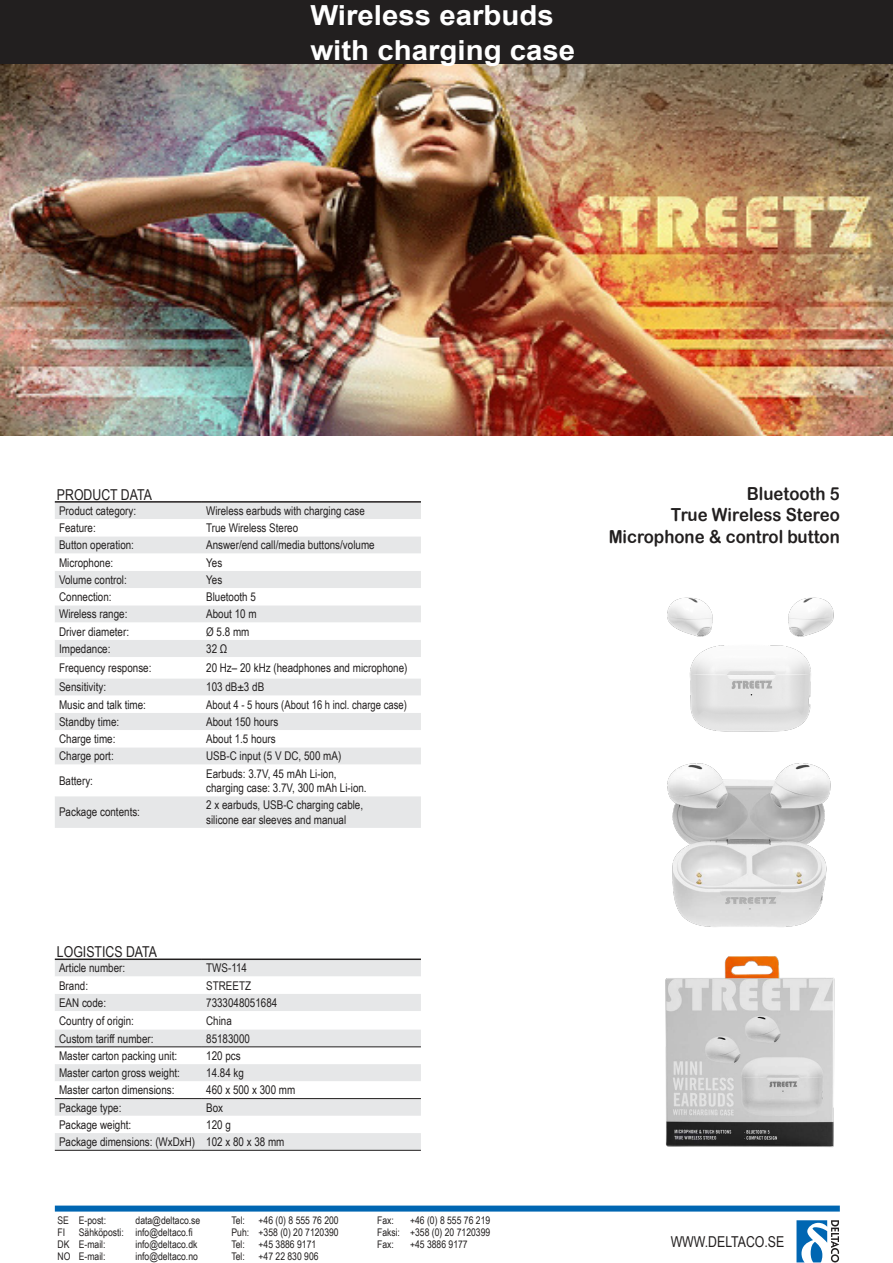
<style>
.page{position:relative;width:893px;height:1263px;background:#fff}
.page>*{position:absolute;margin:0;border:0;box-sizing:border-box;transform-origin:0 0}
.t1{font:700 27.6px/34.5px "Arial";color:#fff;scale:1.06 1}
.t2{font:18px/21.6px "Arial Rounded MT Bold";color:#221f1f;text-align:right;scale:.93 1}
.t3{font:15px "Arial Narrow";color:#221f1f}
.t4{font:12px/14.4px "Arial Narrow";color:#221f1f}
.t5{font:12px "Arial Narrow";color:#221f1f;scale:.96 1}
.t6{font:10.5px "Arial Narrow";color:#221f1f}
</style>
<div class="page">
<div style="left:55px;top:1205px;width:785px;height:6px;background:#0066b2"></div>
<svg style="left:796px;top:1252px;width:44px;height:11px"></svg>
<svg style="left:796px;top:1220px;width:43px;height:42px"></svg>
<div style="left:0;top:0;width:893px;height:65px;background:#221f1f"></div>
<img style="left:0;top:65px;width:893px;height:371px">
<div style="left:55px;top:960px;width:366px;height:190px;background:#e6e7e8"></div>
<svg style="left:55px;top:976px;width:366px;height:122px"></svg>
<svg style="left:55px;top:1116px;width:366px;height:17px"></svg>
<hr style="left:55px;top:1046px;width:147px;height:1px;background:#221f1f">
<hr style="left:202px;top:1046px;width:219px;height:1px;background:#221f1f">
<hr style="left:55px;top:1150px;width:147px;height:1px;background:#221f1f">
<hr style="left:202px;top:1150px;width:219px;height:1px;background:#221f1f">
<hr style="left:55px;top:1098px;width:147px;height:1px;background:#221f1f">
<hr style="left:202px;top:1098px;width:219px;height:1px;background:#221f1f">
<hr style="left:55px;top:958px;width:147px;height:2px;background:#221f1f">
<hr style="left:202px;top:958px;width:219px;height:2px;background:#221f1f">
<div style="left:55px;top:503px;width:366px;height:325px;background:#e6e7e8"></div>
<svg style="left:55px;top:519px;width:366px;height:277px"></svg>
<hr style="left:55px;top:501px;width:147px;height:2px;background:#221f1f">
<hr style="left:202px;top:501px;width:219px;height:2px;background:#221f1f">
<img style="left:665px;top:956px;width:170px;height:191px">
<img style="left:667px;top:763px;width:164px;height:164px">
<img style="left:667px;top:597px;width:167px;height:135px">
<h1 class="t1" style="left:310px;top:1px;width:251px">Wireless earbuds with charging case</h1>
<p class="t3" style="left:57px;top:489px;width:97px">PRODUCT DATA</p>
<p class="t4" style="left:59px;top:504px;width:79px">Product category:</p>
<p class="t4" style="left:206px;top:504px;width:160px">Wireless earbuds with charging case</p>
<p class="t4" style="left:59px;top:522px;width:38px">Feature:</p>
<p class="t4" style="left:206px;top:522px;width:94px">True Wireless Stereo</p>
<p class="t4" style="left:59px;top:539px;width:76px">Button operation:</p>
<p class="t4" style="left:206px;top:539px;width:170px">Answer/end call/media buttons/volume</p>
<p class="t4" style="left:59px;top:556px;width:56px">Microphone:</p>
<p class="t4" style="left:206px;top:556px;width:18px">Yes</p>
<p class="t4" style="left:59px;top:573px;width:69px">Volume control:</p>
<p class="t4" style="left:206px;top:573px;width:18px">Yes</p>
<p class="t4" style="left:59px;top:591px;width:54px">Connection:</p>
<p class="t4" style="left:206px;top:591px;width:51px">Bluetooth 5</p>
<p class="t4" style="left:59px;top:608px;width:70px">Wireless range:</p>
<p class="t4" style="left:206px;top:608px;width:52px">About 10 m</p>
<p class="t4" style="left:59px;top:625px;width:71px">Driver diameter:</p>
<p class="t4" style="left:206px;top:625px;width:45px">Ø 5.8 mm</p>
<p class="t4" style="left:59px;top:642px;width:53px">Impedance:</p>
<p class="t4" style="left:206px;top:641px;width:23px">32 Ω</p>
<p class="t4" style="left:59px;top:662px;width:94px">Frequency response:</p>
<p class="t4" style="left:206px;top:662px;width:203px">20 Hz– 20 kHz (headphones and microphone)</p>
<p class="t4" style="left:59px;top:681px;width:49px">Sensitivity:</p>
<p class="t4" style="left:206px;top:681px;width:60px">103 dB±3 dB</p>
<p class="t4" style="left:59px;top:698px;width:88px">Music and talk time:</p>
<p class="t5" style="left:206px;top:700px;width:210px">About 4 - 5 hours (About 16 h incl. charge case)</p>
<p class="t4" style="left:59px;top:715px;width:62px">Standby time:</p>
<p class="t4" style="left:206px;top:715px;width:74px">About 150 hours</p>
<p class="t4" style="left:59px;top:733px;width:58px">Charge time:</p>
<p class="t4" style="left:206px;top:733px;width:71px">About 1.5 hours</p>
<p class="t4" style="left:59px;top:750px;width:56px">Charge port:</p>
<p class="t4" style="left:206px;top:750px;width:137px">USB-C input (5 V DC, 500 mA)</p>
<p class="t4" style="left:59px;top:774px;width:35px">Battery:</p>
<p class="t4" style="left:206px;top:767px;width:162px">Earbuds: 3.7V, 45 mAh Li-ion, charging case: 3.7V, 300 mAh Li-ion.</p>
<p class="t4" style="left:59px;top:806px;width:82px">Package contents:</p>
<p class="t4" style="left:206px;top:799px;width:158px">2 x earbuds, USB-C charging cable, silicone ear sleeves and manual</p>
<p class="t3" style="left:57px;top:946px;width:102px">LOGISTICS DATA</p>
<p class="t4" style="left:59px;top:962px;width:68px">Article number:</p>
<p class="t4" style="left:206px;top:962px;width:42px">TWS-114</p>
<p class="t4" style="left:59px;top:979px;width:30px">Brand:</p>
<p class="t4" style="left:206px;top:979px;width:46px">STREETZ</p>
<p class="t4" style="left:59px;top:996px;width:49px">EAN code:</p>
<p class="t4" style="left:206px;top:996px;width:73px">7333048051684</p>
<p class="t4" style="left:59px;top:1014px;width:76px">Country of origin:</p>
<p class="t4" style="left:206px;top:1014px;width:27px">China</p>
<p class="t4" style="left:59px;top:1032px;width:96px">Custom tariff number:</p>
<p class="t4" style="left:206px;top:1032px;width:45px">85183000</p>
<p class="t4" style="left:59px;top:1049px;width:120px">Master carton packing unit:</p>
<p class="t4" style="left:206px;top:1049px;width:36px">120 pcs</p>
<p class="t4" style="left:59px;top:1067px;width:122px">Master carton gross weight:</p>
<p class="t4" style="left:206px;top:1067px;width:39px">14.84 kg</p>
<p class="t4" style="left:59px;top:1084px;width:117px">Master carton dimensions:</p>
<p class="t4" style="left:206px;top:1084px;width:91px">460 x 500 x 300 mm</p>
<p class="t4" style="left:59px;top:1101px;width:64px">Package type:</p>
<p class="t4" style="left:206px;top:1101px;width:18px">Box</p>
<p class="t4" style="left:59px;top:1118px;width:74px">Package weight:</p>
<p class="t4" style="left:59px;top:1117px;width:227px;line-height:17.2px;text-indent:147px">120 g<br>Package dimensions: (WxDxH) 102 x 80 x 38 mm</p>
<p class="t6" style="left:58px;top:1216px;width:50px">SE E-post:</p>
<p class="t6" style="left:136px;top:1216px;width:66px">data@deltaco.se</p>
<p class="t6" style="left:232px;top:1216px;width:15px">Tel:</p>
<p class="t6" style="left:259px;top:1216px;width:82px">+46 (0) 8 555 76 200</p>
<p class="t6" style="left:377px;top:1216px;width:18px">Fax:</p>
<p class="t6" style="left:410px;top:1216px;width:82px">+46 (0) 8 555 76 219</p>
<p class="t6" style="left:58px;top:1224px;width:9px">FI</p>
<p class="t6" style="left:79px;top:1224px;width:115px">Sähköposti: info@deltaco.fi</p>
<p class="t6" style="left:232px;top:1224px;width:109px">Puh: +358 (0) 20 7120390</p>
<p class="t6" style="left:377px;top:1224px;width:115px">Faksi: +358 (0) 20 7120399</p>
<p class="t6" style="left:58px;top:1236px;width:50px">DK E-mail:</p>
<p class="t6" style="left:136px;top:1236px;width:63px">info@deltaco.dk</p>
<p class="t6" style="left:232px;top:1236px;width:15px">Tel:</p>
<p class="t6" style="left:259px;top:1236px;width:59px">+45 3886 9171</p>
<p class="t6" style="left:377px;top:1236px;width:18px">Fax:</p>
<p class="t6" style="left:410px;top:1236px;width:59px">+45 3886 9177</p>
<p class="t6" style="left:58px;top:1248px;width:50px">NO E-mail:</p>
<p class="t6" style="left:136px;top:1248px;width:64px">info@deltaco.no</p>
<p class="t6" style="left:232px;top:1248px;width:15px">Tel:</p>
<p class="t6" style="left:259px;top:1248px;width:62px">+47 22 830 906</p>
<h2 class="t2" style="left:609px;top:484px;width:250px">Bluetooth 5<br>True Wireless Stereo<br>Microphone &amp; control button</h2>
<p class="t3" style="left:671px;top:1236px;width:115px">WWW.DELTACO.SE</p>
</div>
